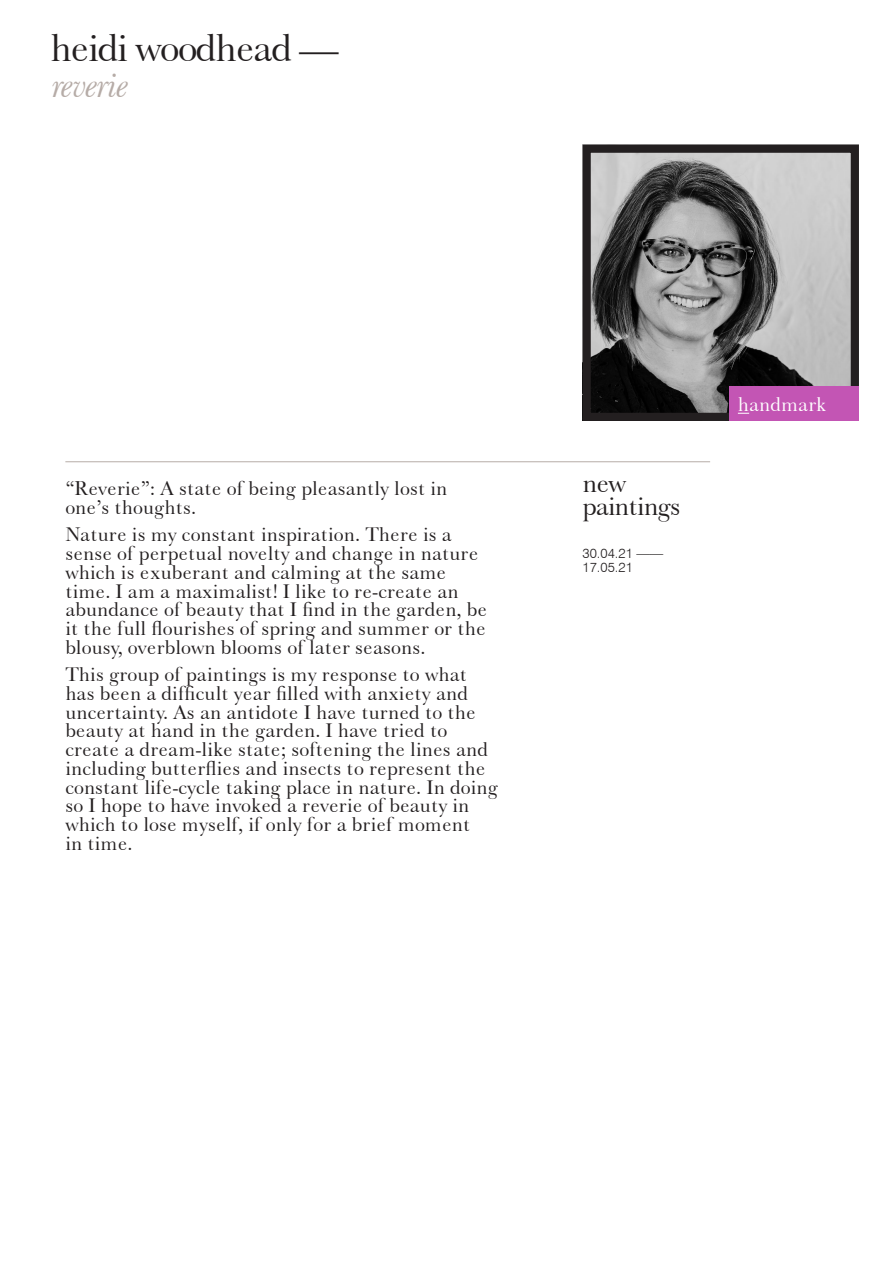
<style>
.page{position:relative;width:893px;height:1263px;background:#fff}
.page>*{position:absolute;margin:0;border:0;box-sizing:border-box;transform-origin:0 0}
.ARTIST_NAME{font:39.6px "Baskerville No 2 BT";letter-spacing:-.04em;color:#231f20}
.EXHIBITION_TITLE{font:italic 36.6px "Baskerville No 2 BT";letter-spacing:-.04em;color:#b6aca7}
.CATEGORY{font:26.85px/22.5px "Baskerville No 2 BT";letter-spacing:-.04em;color:#231f20}
.t1{font:20.25px/18.8px "Baskerville No 2 BT";color:#231f20}
.t2{font:20.25px "Baskerville No 2 BT";color:#fff}
.DATES{font:300 13.5px/13.5px "Swiss 721 BT";color:#231f20}
</style>
<div class="page">
<img style="left:592px;top:154px;width:258px;height:258px">
<div style="left:583px;top:145px;width:276px;height:276px;border:8px solid #231f20"></div>
<hr style="left:65px;top:461px;width:645px;height:1px;background:#b6aca7">
<div style="left:730px;top:387px;width:129px;height:34px;background:#c355b4"></div>
<p class="ARTIST_NAME" style="left:50px;top:23px;width:290px">heidi woodhead —</p>
<p class="EXHIBITION_TITLE" style="left:53px;top:62px;width:78px">reverie</p>
<p class="t1" style="left:65px;top:479px;width:384px">“Reverie”: A state of being pleasantly lost in one’s thoughts.</p>
<p class="t1" style="left:65px;top:525px;width:423px">Nature is my constant inspiration. There is a sense of perpetual novelty and change in nature which is exuberant and calming at the same time. I am a maximalist! I like to re-create an abundance of beauty that I find in the garden, be it the full flourishes of spring and summer or the blousy, overblown blooms of later seasons.</p>
<p class="t1" style="left:65px;top:664px;width:434px">This group of paintings is my response to what has been a difficult year filled with anxiety and uncertainty. As an antidote I have turned to the beauty at hand in the garden. I have tried to create a dream-like state; softening the lines and including butterflies and insects to represent the constant life-cycle taking place in nature. In doing so I hope to have invoked a reverie of beauty in which to lose myself, if only for a brief moment<br>in time.</p>
<p class="CATEGORY" style="left:583px;top:471px;width:100px">new paintings</p>
<p class="DATES" style="left:583px;top:547px;width:82px">30.04.21 ——<br>17.05.21</p>
<p class="t2" style="left:738px;top:391px;width:90px">handmark</p>
</div>
